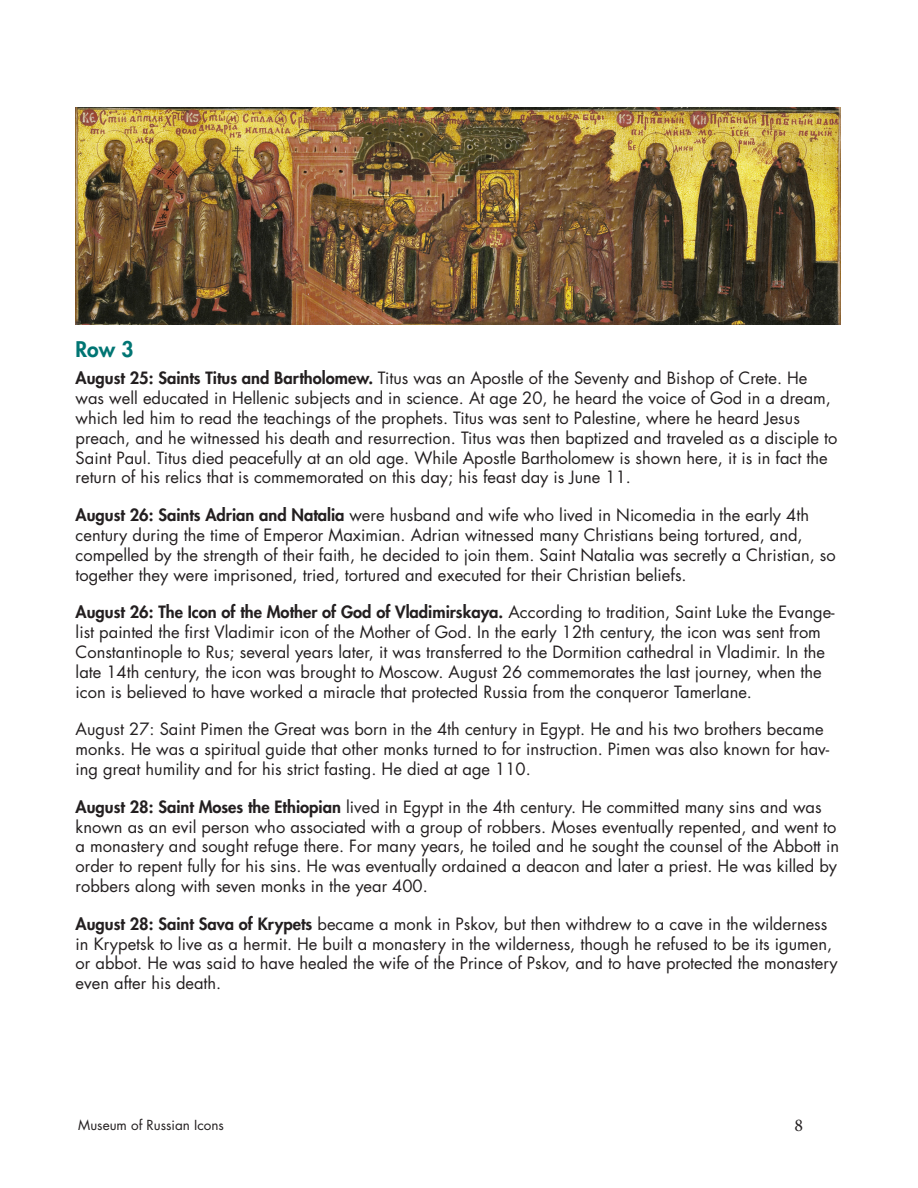
<style>
.page{position:relative;width:918px;height:1188px;background:#fff}
.page>*{position:absolute;margin:0;border:0;box-sizing:border-box;transform-origin:0 0}
.Side{font:800 21px "Futura Std";color:#007573}
.t1{font:18px "Minion Pro";color:#231f20}
.text{font:16.5px/19.8px "Futura Std";color:#231f20}
.t2{font:13.5px "Futura Std";color:#231f20}
.s1{font-weight:800}
</style>
<div class="page">
<img style="left:76px;top:108px;width:765px;height:216px">
<p class="Side" style="left:76px;top:336px;width:59px">Row 3</p>
<p class="text" style="left:76px;top:369px;width:763px"><span class="s1">August 25: Saints Titus and Bartholomew.</span> Titus was an Apostle of the Seventy and Bishop of Crete. He was well educated in Hellenic subjects and in science. At age 20, he heard the voice of God in a dream, which led him to read the teachings of the prophets. Titus was sent to Palestine, where he heard Jesus preach, and he witnessed his death and resurrection. Titus was then baptized and traveled as a disciple to Saint Paul. Titus died peacefully at an old age. While Apostle Bartholomew is shown here, it is in fact the return of his relics that is commemorated on this day; his feast day is June 11.</p>
<p class="text" style="left:76px;top:505px;width:762px"><span class="s1">August 26: Saints Adrian and Natalia</span> were husband and wife who lived in Nicomedia in the early 4th century during the time of Emperor Maximian. Adrian witnessed many Christians being tortured, and, compelled by the strength of their faith, he decided to join them. Saint Natalia was secretly a Christian, so together they were imprisoned, tried, tortured and executed for their Christian beliefs.</p>
<p class="text" style="left:76px;top:603px;width:761px"><span class="s1">August 26: The Icon of the Mother of God of Vladimirskaya.</span> According to tradition, Saint Luke the Evange&shy;list painted the first Vladimir icon of the Mother of God. In the early 12th century, the icon was sent from Constantinople to Rus; several years later, it was transferred to the Dormition cathedral in Vladimir. In the late 14th century, the icon was brought to Moscow. August 26 commemorates the last journey, when the icon is believed to have worked a miracle that protected Russia from the conqueror Tamerlane.</p>
<p class="text" style="left:76px;top:720px;width:755px">August 27: Saint Pimen the Great was born in the 4th century in Egypt. He and his two brothers became monks. He was a spiritual guide that other monks turned to for instruction. Pimen was also known for hav&shy;ing great humility and for his strict fasting. He died at age 110.</p>
<p class="text" style="left:76px;top:797px;width:765px"><span class="s1">August 28: Saint Moses the Ethiopian</span> lived in Egypt in the 4th century. He committed many sins and was known as an evil person who associated with a group of robbers. Moses eventually repented, and went to a monastery and sought refuge there. For many years, he toiled and he sought the counsel of the Abbott in order to repent fully for his sins. He was eventually ordained a deacon and later a priest. He was killed by robbers along with seven monks in the year 400.</p>
<p class="text" style="left:76px;top:914px;width:764px"><span class="s1">August 28: Saint Sava of Krypets</span> became a monk in Pskov, but then withdrew to a cave in the wilderness in Krypetsk to live as a hermit. He built a monastery in the wilderness, though he refused to be its igumen, or abbot. He was said to have healed the wife of the Prince of Pskov, and to have protected the monastery even after his death.</p>
<p class="t2" style="left:78px;top:1116px;width:147px">Museum of Russian Icons</p>
<p class="t1" style="left:794px;top:1114px;width:10px">8</p>
</div>
